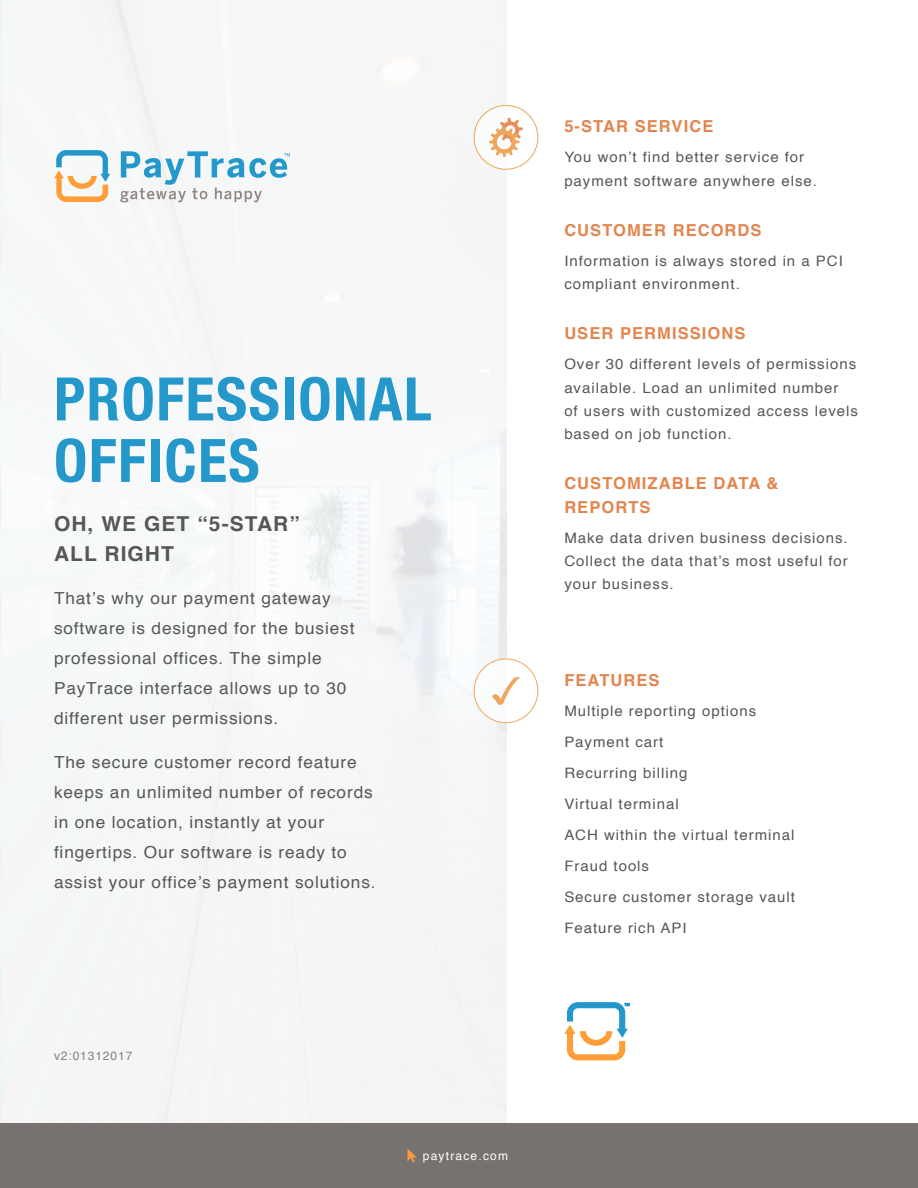
<style>
.page{position:relative;width:918px;height:1188px;background:#fff}
.page>*{position:absolute;margin:0;border:0;box-sizing:border-box;transform-origin:0 0}
.t1{font:700 condensed 60px/61.5px "Helvetica Neue";letter-spacing:.025em;color:#2498cb}
.t2{font:700 20.55px/30px "Helvetica";letter-spacing:.05em;color:#555759}
.t3{font:16.5px/30px "Helvetica";letter-spacing:.05em;color:#555759;scale:1.04 1}
.t4{font:700 16.5px/23.2px "Helvetica";letter-spacing:.065em;color:#e2854e}
.t5{font:14.4px/23.2px "Helvetica";letter-spacing:.065em;color:#555759;scale:1.04 1}
.t6{font:12px "Helvetica";letter-spacing:.1em;color:#fff}
.t7{font:12px "Helvetica";letter-spacing:.075em;color:#848182}
</style>
<div class="page">
<div style="left:0;top:0;width:508px;height:1123px;background:#f6f6f7"></div>
<svg style="left:54px;top:150px;width:56px;height:52px"></svg>
<svg style="left:120px;top:151px;width:170px;height:51px"></svg>
<svg style="left:564px;top:1002px;width:65px;height:58px"></svg>
<div style="left:474px;top:105px;width:64px;height:64px;background:#fff;border-radius:50%"></div>
<div style="left:474px;top:105px;width:64px;height:65px;border:1px solid #eda65b;border-radius:50%"></div>
<svg style="left:489px;top:118px;width:34px;height:39px"></svg>
<div style="left:474px;top:659px;width:64px;height:64px;background:#fff;border-radius:50%"></div>
<div style="left:474px;top:658px;width:64px;height:65px;border:1px solid #eda65b;border-radius:50%"></div>
<svg style="left:492px;top:677px;width:28px;height:28px"></svg>
<div style="left:0;top:1123px;width:918px;height:65px;background:#77716f"></div>
<svg style="left:407px;top:1149px;width:10px;height:14px"></svg>
<p class="t1" style="left:54px;top:364px;width:379px">PROFESSIONAL<br>OFFICES</p>
<p class="t2" style="left:54px;top:509px;width:248px">OH, WE GET “5-STAR”<br>ALL RIGHT</p>
<p class="t3" style="left:54px;top:584px;width:291px">That’s why our payment gateway software is designed for the busiest professional offices. The simple PayTrace interface allows up to 30 different user permissions.</p>
<p class="t3" style="left:54px;top:748px;width:311px">The secure customer record feature keeps an unlimited number of records in one location, instantly at your fingertips. Our software is ready to assist your office’s payment solutions.</p>
<p class="t7" style="left:54px;top:1047px;width:80px">v2:01312017</p>
<p class="t6" style="left:423px;top:1147px;width:87px">paytrace.com</p>
<p class="t4" style="left:564px;top:115px;width:151px">5-STAR SERVICE</p>
<p class="t5" style="left:564px;top:146px;width:244px">You won’t find better service for payment software anywhere else.</p>
<p class="t4" style="left:564px;top:219px;width:199px">CUSTOMER RECORDS</p>
<p class="t5" style="left:564px;top:250px;width:269px">Information is always stored in a PCI compliant environment.</p>
<p class="t4" style="left:564px;top:322px;width:183px">USER PERMISSIONS</p>
<p class="t5" style="left:564px;top:353px;width:284px">Over 30 different levels of permissions available. Load an unlimited number<br>of users with customized access levels based on job function.</p>
<p class="t4" style="left:564px;top:472px;width:215px">CUSTOMIZABLE DATA &amp;<br>REPORTS</p>
<p class="t5" style="left:564px;top:526px;width:274px;text-align:justify">Make data driven business decisions.<br>Collect the data that’s most useful for your business.</p>
<p class="t4" style="left:564px;top:669px;width:97px">FEATURES</p>
<p class="t5" style="left:564px;top:700px;width:186px">Multiple reporting options</p>
<p class="t5" style="left:564px;top:731px;width:97px">Payment cart</p>
<p class="t5" style="left:564px;top:762px;width:120px">Recurring billing</p>
<p class="t5" style="left:564px;top:793px;width:111px">Virtual terminal</p>
<p class="t5" style="left:564px;top:824px;width:223px">ACH within the virtual terminal</p>
<p class="t5" style="left:564px;top:855px;width:83px">Fraud tools</p>
<p class="t5" style="left:564px;top:886px;width:223px">Secure customer storage vault</p>
<p class="t5" style="left:564px;top:917px;width:119px">Feature rich API</p>
</div>
